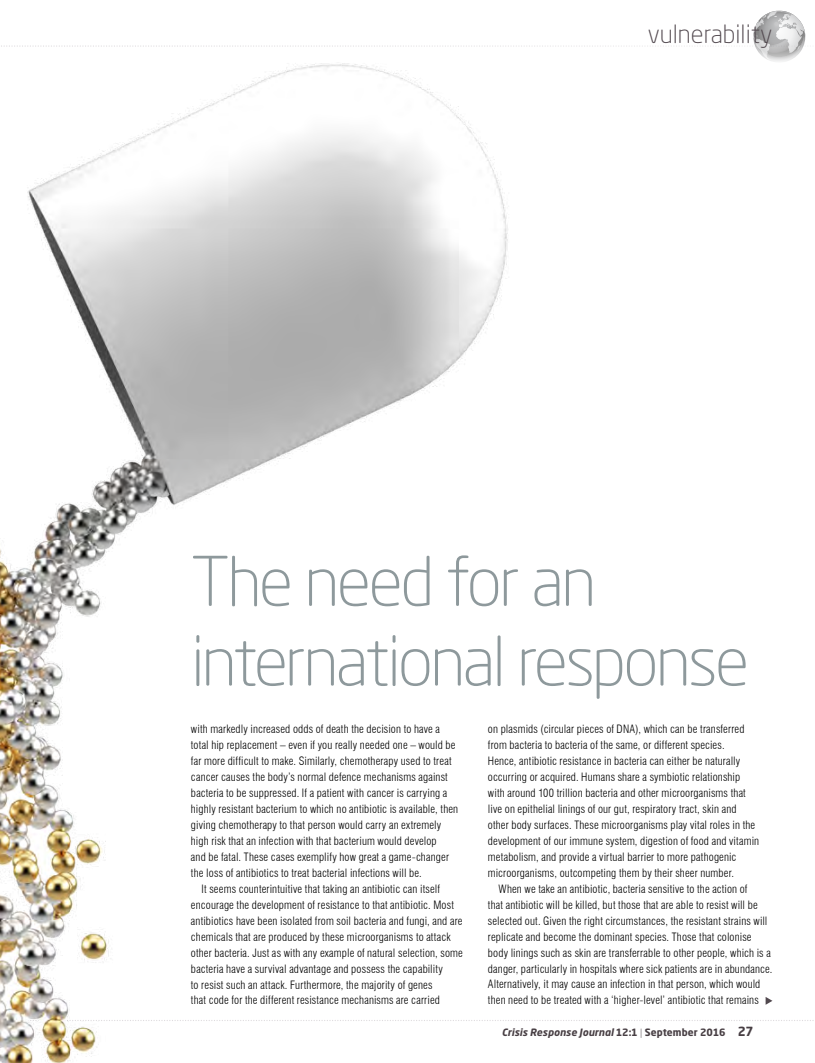
<style>
.page{position:relative;width:815px;height:1063px;background:#fff}
.page>*{position:absolute;margin:0;border:0;box-sizing:border-box;transform-origin:0 0}
.t1{font:300 67.5px/79.8px "Neo Sans Std";letter-spacing:-.045em;color:#8e999c}
.t2{font:300 25px "Neo Sans Std";color:#52494f}
.t3{font:300 condensed 11.25px/16px "Swiss 721 BT";letter-spacing:.015em;color:#000}
.t4{font:italic 700 10px "Neo Sans Std";letter-spacing:.01em;color:#473e43}
.s1{font-style:normal}
.s2{font-weight:300;font-style:normal}
.s3{font-style:normal;font-size:12.5px}
</style>
<div class="page">
<svg style="left:729px;top:1020px;width:85px;height:1px"></svg>
<svg style="left:739px;top:11px;width:67px;height:51px"></svg>
<svg style="left:766px;top:997px;width:6px;height:8px"></svg>
<img style="left:0;top:45px;width:729px;height:1018px">
<h2 class="t2" style="left:648px;top:19px;width:126px">vulnerability</h2>
<h1 class="t1" style="left:191px;top:541px;width:560px">The need for an international response</h1>
<p class="t3" style="left:191px;top:721px;width:251px">with markedly increased odds of death the decision to have a</p>
<p class="t3" style="left:191px;top:737px;width:266px">total hip replacement – even if you really needed one – would be</p>
<p class="t3" style="left:191px;top:753px;width:262px">far more difficult to make. Similarly, chemotherapy used to treat</p>
<p class="t3" style="left:191px;top:769px;width:258px">cancer causes the body’s normal defence mechanisms against</p>
<p class="t3" style="left:191px;top:785px;width:258px">bacteria to be suppressed. If a patient with cancer is carrying a</p>
<p class="t3" style="left:191px;top:801px;width:269px">highly resistant bacterium to which no antibiotic is available, then</p>
<p class="t3" style="left:191px;top:817px;width:252px">giving chemotherapy to that person would carry an extremely</p>
<p class="t3" style="left:191px;top:833px;width:247px">high risk that an infection with that bacterium would develop</p>
<p class="t3" style="left:191px;top:849px;width:260px">and be fatal. These cases exemplify how great a game-changer</p>
<p class="t3" style="left:191px;top:865px;width:232px">the loss of antibiotics to treat bacterial infections will be.</p>
<p class="t3" style="left:202px;top:881px;width:240px">It seems counterintuitive that taking an antibiotic can itself</p>
<p class="t3" style="left:191px;top:897px;width:264px">encourage the development of resistance to that antibiotic. Most</p>
<p class="t3" style="left:191px;top:913px;width:273px">antibiotics have been isolated from soil bacteria and fungi, and are</p>
<p class="t3" style="left:191px;top:929px;width:261px">chemicals that are produced by these microorganisms to attack</p>
<p class="t3" style="left:191px;top:945px;width:273px">other bacteria. Just as with any example of natural selection, some</p>
<p class="t3" style="left:191px;top:960px;width:253px">bacteria have a survival advantage and possess the capability</p>
<p class="t3" style="left:191px;top:976px;width:243px">to resist such an attack. Furthermore, the majority of genes</p>
<p class="t3" style="left:191px;top:992px;width:250px">that code for the different resistance mechanisms are carried</p>
<p class="t3" style="left:488px;top:721px;width:273px">on plasmids (circular pieces of DNA), which can be transferred from bacteria to bacteria of the same, or different species.<br>Hence, antibiotic resistance in bacteria can either be naturally occurring or acquired. Humans share a symbiotic relationship with around 100 trillion bacteria and other microorganisms that live on epithelial linings of our gut, respiratory tract, skin and other body surfaces. These microorganisms play vital roles in the development of our immune system, digestion of food and vitamin metabolism, and provide a virtual barrier to more pathogenic microorganisms, outcompeting them by their sheer number.</p>
<p class="t3" style="left:488px;top:881px;width:286px;text-indent:11px">When we take an antibiotic, bacteria sensitive to the action of<br>that antibiotic will be killed, but those that are able to resist will be selected out. Given the right circumstances, the resistant strains will replicate and become the dominant species. Those that colonise body linings such as skin are transferrable to other people, which is a danger, particularly in hospitals where sick patients are in abundance.<br>Alternatively, it may cause an infection in that person, which would then need to be treated with a ‘higher-level’ antibiotic that remains</p>
<p class="t4" style="left:502px;top:1026px;width:253px">Crisis Response Journal <span class="s1">12:1</span> <span class="s2">|</span> <span class="s1">September 2016</span> <span class="s3">27</span></p>
</div>
